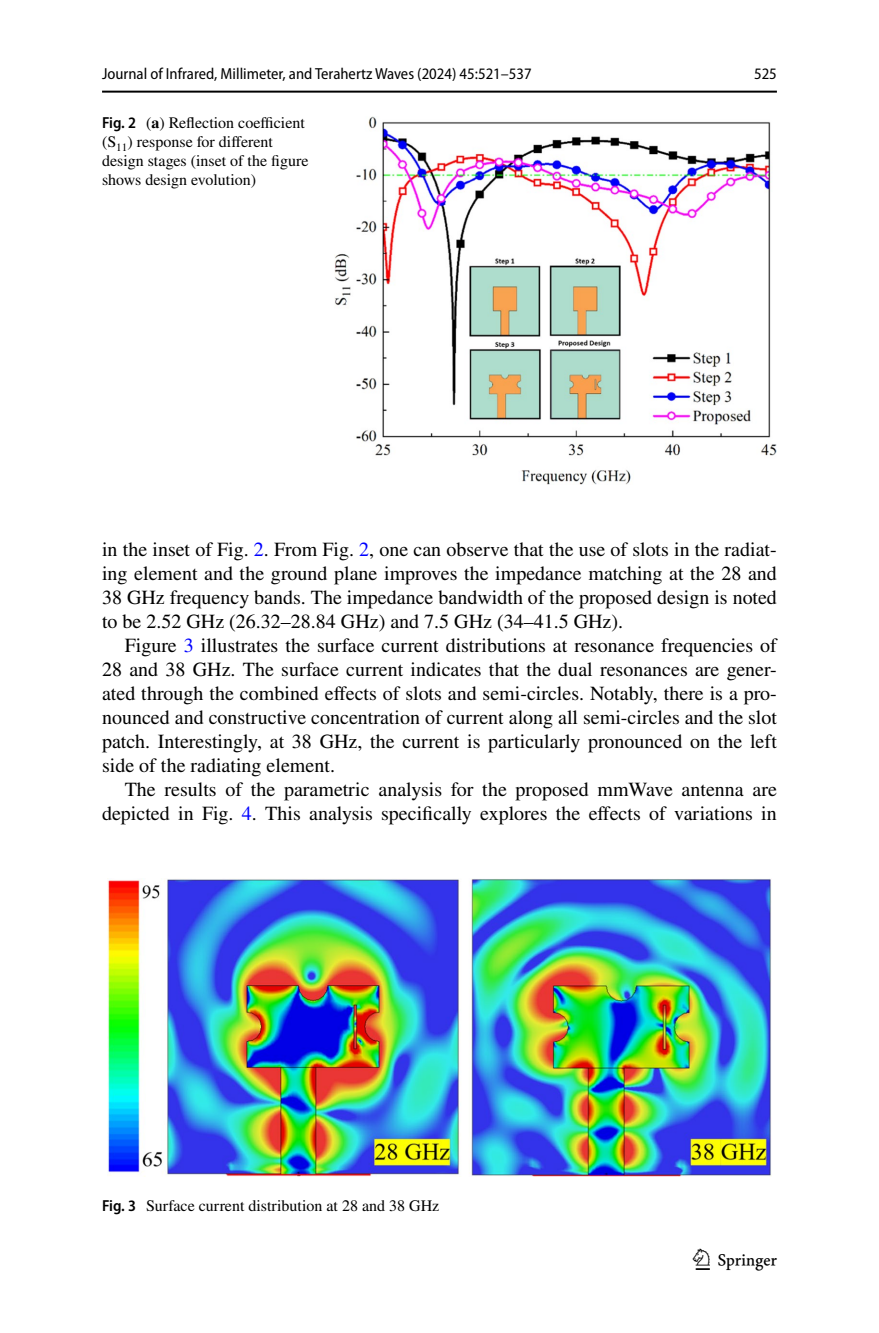
<style>
.page{position:relative;width:879px;height:1333px;background:#fff}
.page>*{position:absolute;margin:0;border:0;box-sizing:border-box;transform-origin:0 0}
.t1{font:30px "Springnew Regular 3";color:#000}
.t2{font:20px/24px "STIX";color:#000;text-align:justify}
.t3{font:16px/19px "STIX";color:#000}
.t4{font:semi-condensed 16px "Myriad Pro";color:#000}
.s1{font-family:"Myriad Pro";font-weight:600;font-stretch:semi-condensed}
.s2{font-weight:700}
.s3{color:#00f}
</style>
<div class="page">
<hr style="left:102px;top:91px;width:675px;height:2px;background:#000">
<img style="left:334px;top:116px;width:443px;height:368px">
<img style="left:108px;top:878px;width:663px;height:298px">
<p class="t4" style="left:102px;top:65px;width:431px">Journal of Infrared, Millimeter, and Terahertz Waves (2024) 45:521–537</p>
<p class="t3" style="left:102px;top:114px;width:208px"><span class="s1">Fig. 2</span> (<span class="s2">a</span>) Reflection coefficient (S<sub>11</sub>) response for different design stages (inset of the figure shows design evolution)</p>
<p class="t4" style="left:754px;top:65px;width:24px">525</p>
<p class="t2" style="left:102px;top:539px;width:676px">in the inset of Fig. <span class="s3">2</span>. From Fig. <span class="s3">2</span>, one can observe that the use of slots in the radiat&shy;ing element and the ground plane improves the impedance matching at the 28 and 38 GHz frequency bands. The impedance bandwidth of the proposed design is noted to be 2.52 GHz (26.32–28.84 GHz) and 7.5 GHz (34–41.5 GHz).</p>
<p class="t2" style="left:102px;top:635px;width:676px;text-indent:23px">Figure <span class="s3">3</span> illustrates the surface current distributions at resonance frequencies of 28 and 38 GHz. The surface current indicates that the dual resonances are gener&shy;ated through the combined effects of slots and semi-circles. Notably, there is a pro&shy;nounced and constructive concentration of current along all semi-circles and the slot patch. Interestingly, at 38 GHz, the current is particularly pronounced on the left side of the radiating element.</p>
<p class="t2" style="left:102px;top:779px;width:676px;text-align:right">The results of the parametric analysis for the proposed mmWave antenna are depicted in Fig. <span class="s3">4</span>. This analysis specifically explores the effects of variations in</p>
<p class="t3" style="left:102px;top:1197px;width:339px"><span class="s1">Fig. 3</span> Surface current distribution at 28 and 38 GHz</p>
<h1 class="t1" style="left:696px;top:1248px;width:83px">1 3</h1>
</div>
